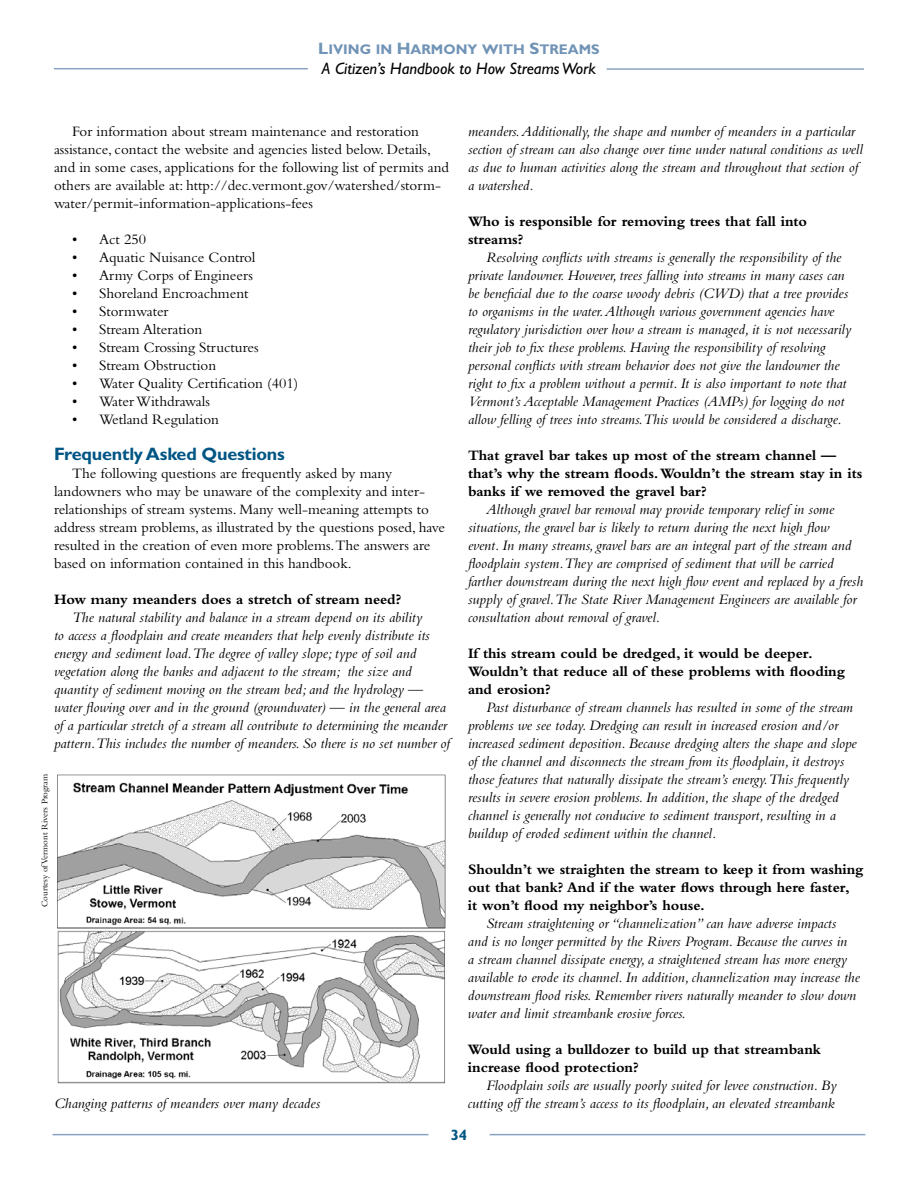
<style>
.page{position:relative;width:918px;height:1188px;background:#fff}
.page>*{position:absolute;margin:0;border:0;box-sizing:border-box;transform-origin:0 0}
.t1{font:700 18px "Gill Sans Std";letter-spacing:-.01em;color:#005584}
.t2{font:italic 16.5px "Gill Sans Std";color:#000}
.t3{font:italic 15px/18px "Bembo Std";color:#000}
.t4{font:15px/18px "Bembo Std";color:#000}
.t5{font:700 15px/18px "Bembo Std";letter-spacing:-.005em;color:#000}
.t6{font:700 15px "Gill Sans Std";color:#005584}
.t7{font:14.1px "Gill Sans Std Bold SC850";color:#7093b6}
.t8{font:9px "Bembo Std";color:#000}
.s1{font-size:16.5px}
</style>
<div class="page">
<hr style="left:54px;top:68px;width:254px;height:1px;background:#88a3c1">
<hr style="left:607px;top:68px;width:257px;height:2px;background:#88a3c1">
<hr style="left:53px;top:1134px;width:375px;height:1px;background:#88a3c1">
<hr style="left:490px;top:1134px;width:375px;height:1px;background:#88a3c1">
<img style="left:57px;top:774px;width:389px;height:310px">
<p class="t7" style="left:318px;top:41px;width:282px"><span class="s1">L</span>IVING IN <span class="s1">H</span>ARMONY WITH <span class="s1">S</span>TREAMS</p>
<p class="t2" style="left:322px;top:59px;width:276px">A Citizen’s Handbook to How Streams Work</p>
<p class="t4" style="left:54px;top:122px;width:396px;text-indent:18px">For information about stream maintenance and restoration assistance, contact the website and agencies listed below. Details, and in some cases, applications for the following list of permits and others are available at: http://dec.vermont.gov/watershed/storm&shy;water/permit-information-applications-fees</p>
<p class="t4" style="left:72px;top:230px;width:76px">• Act 250</p>
<p class="t4" style="left:72px;top:248px;width:185px">• Aquatic Nuisance Control</p>
<p class="t4" style="left:72px;top:266px;width:182px">• Army Corps of Engineers</p>
<p class="t4" style="left:72px;top:284px;width:178px">• Shoreland Encroachment</p>
<p class="t4" style="left:72px;top:302px;width:98px">• Stormwater</p>
<p class="t4" style="left:72px;top:320px;width:132px">• Stream Alteration</p>
<p class="t4" style="left:72px;top:338px;width:188px">• Stream Crossing Structures</p>
<p class="t4" style="left:72px;top:356px;width:146px">• Stream Obstruction</p>
<p class="t4" style="left:72px;top:374px;width:228px">• Water Quality Certification (401)</p>
<p class="t4" style="left:72px;top:392px;width:139px">• Water Withdrawals</p>
<p class="t4" style="left:72px;top:410px;width:148px">• Wetland Regulation</p>
<p class="t1" style="left:54px;top:443px;width:232px">Frequently Asked Questions</p>
<p class="t4" style="left:54px;top:464px;width:393px;text-indent:18px">The following questions are frequently asked by many landowners who may be unaware of the complexity and inter&shy;relationships of stream systems. Many well-meaning attempts to address stream problems, as illustrated by the questions posed, have resulted in the creation of even more problems.The answers are based on information contained in this handbook.</p>
<p class="t5" style="left:54px;top:590px;width:349px">How many meanders does a stretch of stream need?</p>
<p class="t3" style="left:54px;top:608px;width:397px;text-indent:18px">The natural stability and balance in a stream depend on its ability<br>to access a floodplain and create meanders that help evenly distribute its energy and sediment load. The degree of valley slope; type of soil and vegetation along the banks and adjacent to the stream; the size and quantity of sediment moving on the stream bed; and the hydrology — water flowing over and in the ground (groundwater) — in the general area of a particular stretch of a stream all contribute to determining the meander pattern. This includes the number of meanders. So there is no set number of</p>
<p class="t8" style="left:39px;top:907px;width:135px;rotate:-90deg">Courtesy of Vermont Rivers Program</p>
<p class="t3" style="left:468px;top:122px;width:396px">meanders. Additionally, the shape and number of meanders in a particular section of stream can also change over time under natural conditions as well as due to human activities along the stream and throughout that section of a watershed.</p>
<p class="t5" style="left:468px;top:212px;width:341px">Who is responsible for removing trees that fall into streams?</p>
<p class="t3" style="left:468px;top:248px;width:385px;text-indent:18px">Resolving conflicts with streams is generally the responsibility of the private landowner. However, trees falling into streams in many cases can be beneficial due to the coarse woody debris (CWD) that a tree provides to organisms in the water. Although various government agencies have regulatory jurisdiction over how a stream is managed, it is not necessarily their job to fix these problems. Having the responsibility of resolving personal conflicts with stream behavior does not give the landowner the right to fix a problem without a permit. It is also important to note that Vermont’s Acceptable Management Practices (AMPs) for logging do not allow felling of trees into streams. This would be considered a discharge.</p>
<p class="t5" style="left:468px;top:446px;width:396px">That gravel bar takes up most of the stream channel — that’s why the stream floods. Wouldn’t the stream stay in its banks if we removed the gravel bar?</p>
<p class="t3" style="left:468px;top:500px;width:397px;text-indent:18px">Although gravel bar removal may provide temporary relief in some situations, the gravel bar is likely to return during the next high flow event. In many streams, gravel bars are an integral part of the stream and floodplain system. They are comprised of sediment that will be carried farther downstream during the next high flow event and replaced by a fresh supply of gravel. The State River Management Engineers are available for consultation about removal of gravel.</p>
<p class="t5" style="left:468px;top:644px;width:379px">If this stream could be dredged, it would be deeper.<br>Wouldn’t that reduce all of these problems with flooding and erosion?</p>
<p class="t3" style="left:468px;top:698px;width:390px;text-indent:18px">Past disturbance of stream channels has resulted in some of the stream problems we see today. Dredging can result in increased erosion and/or increased sediment deposition. Because dredging alters the shape and slope of the channel and disconnects the stream from its floodplain, it destroys those features that naturally dissipate the stream’s energy. This frequently results in severe erosion problems. In addition, the shape of the dredged channel is generally not conducive to sediment transport, resulting in a buildup of eroded sediment within the channel.</p>
<p class="t5" style="left:468px;top:860px;width:397px">Shouldn’t we straighten the stream to keep it from washing out that bank? And if the water flows through here faster,<br>it won’t flood my neighbor’s house.</p>
<p class="t3" style="left:468px;top:914px;width:394px;text-indent:18px">Stream straightening or “channelization” can have adverse impacts<br>and is no longer permitted by the Rivers Program. Because the curves in<br>a stream channel dissipate energy, a straightened stream has more energy available to erode its channel. In addition, channelization may increase the downstream flood risks. Remember rivers naturally meander to slow down water and limit streambank erosive forces.</p>
<p class="t5" style="left:468px;top:1040px;width:355px">Would using a bulldozer to build up that streambank increase flood protection?</p>
<p class="t3" style="left:486px;top:1076px;width:352px">Floodplain soils are usually poorly suited for levee construction. By</p>
<p class="t3" style="left:54px;top:1094px;width:268px">Changing patterns of meanders over many decades</p>
<p class="t3" style="left:468px;top:1094px;width:368px">cutting offthe stream’s access to its floodplain, an elevated streambank</p>
<p class="t6" style="left:451px;top:1126px;width:18px">34</p>
</div>
